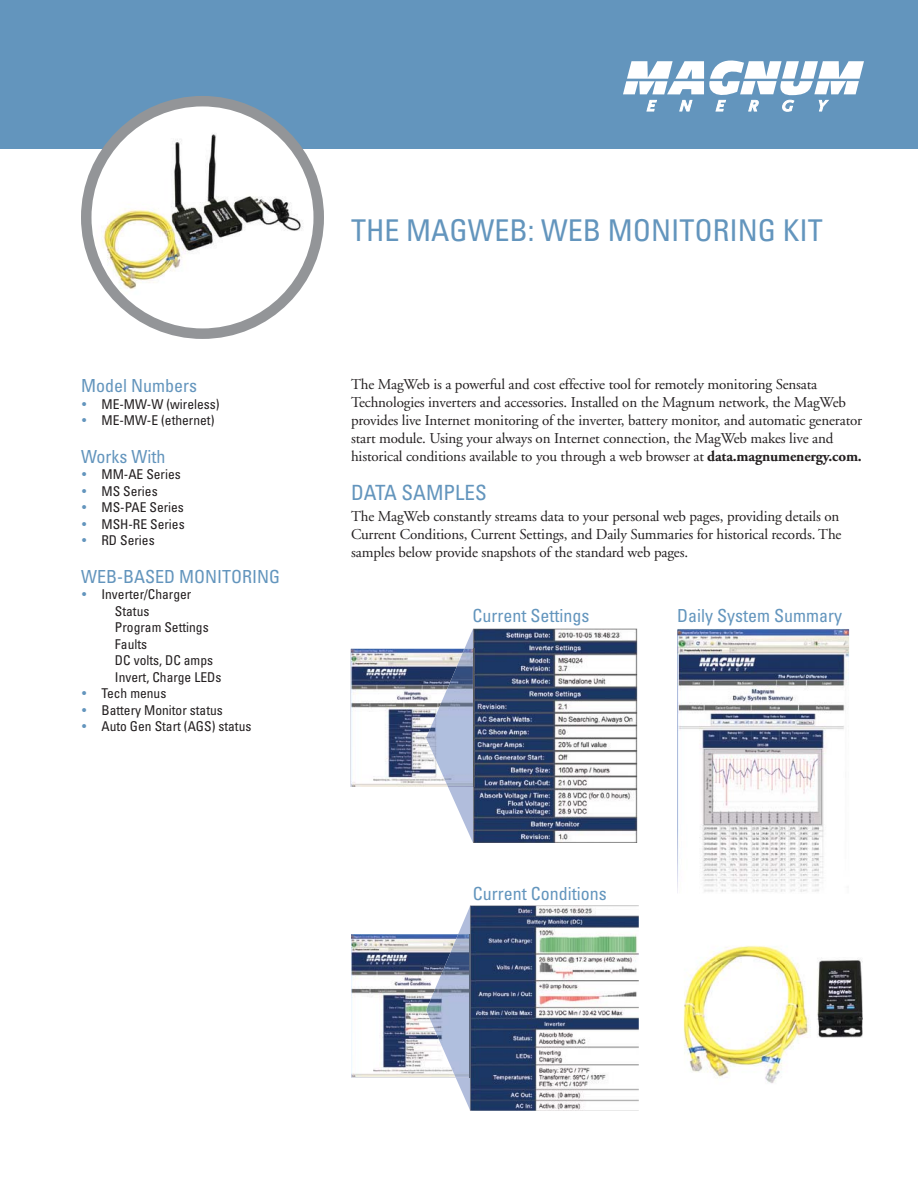
<style>
.page{position:relative;width:918px;height:1188px;background:#fff}
.page>*{position:absolute;margin:0;border:0;box-sizing:border-box;transform-origin:0 0}
.t1{font:condensed 30px "Univers";color:#6395bd}
.t2{font:condensed 21px "Univers";color:#6395bd}
.t3{font:condensed 18px "Univers";color:#6395bd}
.t4{font:15px/18px "Adobe Garamond";letter-spacing:-.01em;color:#231f20}
.t5{font:condensed 13.5px/16.5px "Univers";color:#231f20}
.s1{font-family:"Adobe Garamond Pro";font-weight:700}
</style>
<div class="page">
<div style="left:0;top:0;width:918px;height:148px;background:#6395bd"></div>
<svg style="left:623px;top:60px;width:241px;height:52px"></svg>
<svg style="left:86px;top:101px;width:233px;height:233px"></svg>
<img style="left:86px;top:122px;width:233px;height:180px">
<div style="left:81px;top:96px;width:243px;height:243px;border:10px solid #939598;border-radius:50%"></div>
<img style="left:351px;top:934px;width:75px;height:143px">
<img style="left:351px;top:649px;width:75px;height:138px">
<svg style="left:448px;top:629px;width:25px;height:214px"></svg>
<img style="left:426px;top:649px;width:47px;height:138px">
<img style="left:473px;top:629px;width:164px;height:214px">
<img style="left:677px;top:629px;width:172px;height:264px">
<img style="left:471px;top:906px;width:168px;height:205px">
<img style="left:426px;top:934px;width:49px;height:143px">
<svg style="left:456px;top:906px;width:15px;height:205px"></svg>
<img style="left:470px;top:934px;width:1px;height:143px">
<img style="left:683px;top:945px;width:180px;height:139px">
<p class="t3" style="left:81px;top:379px;width:117px">Model Numbers</p>
<p class="t5" style="left:101px;top:397px;width:120px">ME-MW-W (wireless)<br>ME-MW-E (ethernet)</p>
<p class="t3" style="left:81px;top:450px;width:86px">Works With</p>
<p class="t5" style="left:101px;top:468px;width:85px">MM-AE Series<br>MS Series<br>MS-PAE Series<br>MSH-RE Series<br>RD Series</p>
<p class="t3" style="left:81px;top:570px;width:201px">WEB-BASED MONITORING</p>
<p class="t5" style="left:101px;top:588px;width:91px">Inverter/Charger</p>
<p class="t5" style="left:115px;top:604px;width:36px">Status</p>
<p class="t5" style="left:115px;top:621px;width:95px">Program Settings</p>
<p class="t5" style="left:115px;top:637px;width:34px">Faults</p>
<p class="t5" style="left:115px;top:654px;width:100px">DC volts, DC amps</p>
<p class="t5" style="left:115px;top:670px;width:108px">Invert, Charge LEDs</p>
<p class="t5" style="left:101px;top:687px;width:66px">Tech menus</p>
<p class="t5" style="left:101px;top:703px;width:123px">Battery Monitor status</p>
<p class="t5" style="left:101px;top:720px;width:151px">Auto Gen Start (AGS) status</p>
<h1 class="t1" style="left:351px;top:219px;width:473px">THE MAGWEB: WEB MONITORING KIT</h1>
<p class="t4" style="left:351px;top:377px;width:513px">The MagWeb is a powerful and cost effective tool for remotely monitoring Sensata Technologies inverters and accessories. Installed on the Magnum network, the MagWeb provides live Internet monitoring of the inverter, battery monitor, and automatic generator start module. Using your always on Internet connection, the MagWeb makes live and historical conditions available to you through a web browser at <span class="s1">data.magnumenergy.com.</span></p>
<h2 class="t2" style="left:351px;top:485px;width:137px">DATA SAMPLES</h2>
<p class="t4" style="left:351px;top:508px;width:492px">The MagWeb constantly streams data to your personal web pages, providing details on<br>Current Conditions, Current Settings, and Daily Summaries for historical records. The samples below provide snapshots of the standard web pages.</p>
<p class="t3" style="left:472px;top:609px;width:118px">Current Settings</p>
<p class="t3" style="left:677px;top:609px;width:166px">Daily System Summary</p>
<p class="t3" style="left:473px;top:887px;width:135px">Current Conditions</p>
</div>
